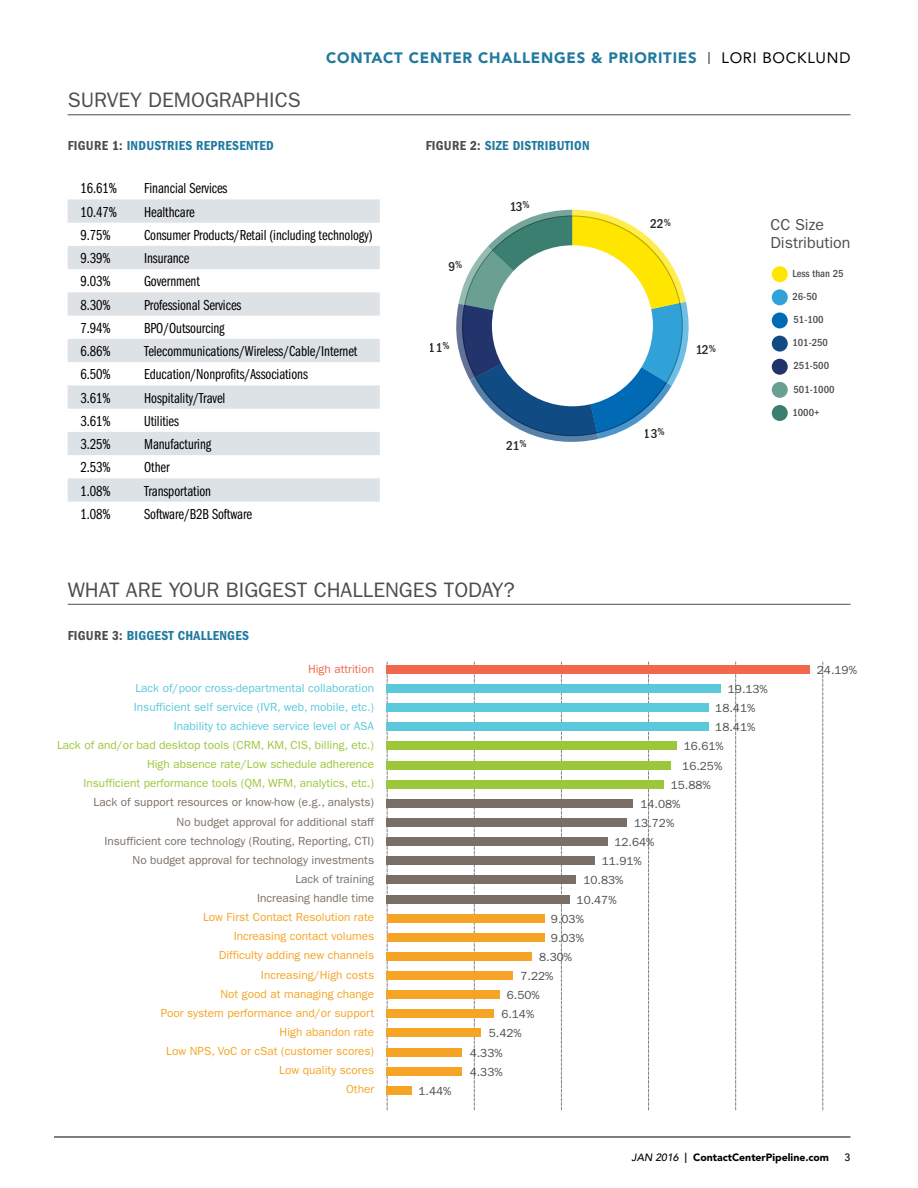
<style>
.page{position:relative;width:918px;height:1188px;background:#fff}
.page>*{position:absolute;margin:0;border:0;box-sizing:border-box;transform-origin:0 0}
.t1{font:21px "Franklin Gothic";color:#4d4d4f}
.t2{font:15.9px/17.2px "Franklin Gothic";color:#4d4d4f}
.t3{font:15px "Franklin Gothic Book Cmpr";letter-spacing:-.005em;color:#000}
.t4{font:900 15px "Avenir";letter-spacing:.05em;color:#21799e}
.t5{font:600 condensed 13.5px "Franklin Gothic";letter-spacing:.02em;color:#21799e}
.t6{font:500 condensed 13.35px "Franklin Gothic";color:#000}
.t7{font:11.7px/19px "Franklin Gothic";color:#f5a425;text-align:right}
.t8{font:11.7px/19px "Franklin Gothic";color:#7a6f66;text-align:right}
.t9{font:11.7px/19px "Franklin Gothic";color:#9cc73b;text-align:right}
.t10{font:11.7px "Franklin Gothic";color:#4d4d4f}
.t11{font:11.7px/19px "Franklin Gothic";color:#5cc8dc;text-align:right}
.t12{font:11.7px "Franklin Gothic";color:#f2684d}
.t13{font:500 condensed 10.65px/23.1px "Franklin Gothic";color:#4d4d4f}
.t14{font:900 10.5px "Avenir";color:#000}
.t15{font:500 10.5px "Avenir";color:#000}
.s1{font-weight:400;font-size:12px;color:#000}
.s2{font-weight:400;color:#000}
.s3{color:#4d4d4f}
.s4{font-weight:500;font-style:italic}
</style>
<div class="page">
<hr style="left:54px;top:1137px;width:796px;height:1px;background:#000">
<svg style="left:68px;top:199px;width:312px;height:303px;fill:#dce2e6"></svg>
<svg style="left:456px;top:210px;width:233px;height:232px"></svg>
<svg style="left:462px;top:216px;width:221px;height:220px"></svg>
<div style="left:492px;top:245px;width:161px;height:161px;background:#fff;border-radius:50%"></div>
<div style="left:772px;top:266px;width:16px;height:16px;background:#ffe600;border-radius:50%"></div>
<div style="left:772px;top:289px;width:16px;height:16px;background:#31a2d7;border-radius:50%"></div>
<div style="left:772px;top:312px;width:16px;height:16px;background:#006ab5;border-radius:50%"></div>
<div style="left:772px;top:336px;width:16px;height:16px;background:#104b84;border-radius:50%"></div>
<div style="left:772px;top:359px;width:16px;height:16px;background:#22346b;border-radius:50%"></div>
<div style="left:772px;top:382px;width:16px;height:16px;background:#69a092;border-radius:50%"></div>
<div style="left:772px;top:405px;width:16px;height:16px;background:#3b7f71;border-radius:50%"></div>
<svg style="left:387px;top:662px;width:1px;height:448px"></svg>
<svg style="left:474px;top:662px;width:1px;height:448px"></svg>
<svg style="left:561px;top:662px;width:1px;height:448px"></svg>
<svg style="left:648px;top:662px;width:1px;height:448px"></svg>
<svg style="left:735px;top:662px;width:1px;height:448px"></svg>
<svg style="left:823px;top:662px;width:1px;height:448px"></svg>
<div style="left:387px;top:1086px;width:25px;height:9px;background:#f5a425"></div>
<div style="left:387px;top:1067px;width:75px;height:9px;background:#f5a425"></div>
<div style="left:387px;top:1048px;width:75px;height:9px;background:#f5a425"></div>
<div style="left:387px;top:1029px;width:94px;height:8px;background:#f5a425"></div>
<div style="left:387px;top:1009px;width:107px;height:9px;background:#f5a425"></div>
<div style="left:387px;top:990px;width:113px;height:9px;background:#f5a425"></div>
<div style="left:387px;top:971px;width:126px;height:9px;background:#f5a425"></div>
<div style="left:387px;top:952px;width:145px;height:9px;background:#f5a425"></div>
<div style="left:387px;top:933px;width:158px;height:9px;background:#f5a425"></div>
<div style="left:387px;top:914px;width:158px;height:9px;background:#f5a425"></div>
<div style="left:387px;top:895px;width:183px;height:8px;background:#7a6f66"></div>
<div style="left:387px;top:875px;width:189px;height:9px;background:#7a6f66"></div>
<div style="left:387px;top:856px;width:208px;height:9px;background:#7a6f66"></div>
<div style="left:387px;top:837px;width:221px;height:9px;background:#7a6f66"></div>
<div style="left:387px;top:818px;width:240px;height:9px;background:#7a6f66"></div>
<div style="left:387px;top:799px;width:246px;height:9px;background:#7a6f66"></div>
<div style="left:387px;top:780px;width:277px;height:9px;background:#9cc73b"></div>
<div style="left:387px;top:761px;width:284px;height:9px;background:#9cc73b"></div>
<div style="left:387px;top:742px;width:290px;height:8px;background:#9cc73b"></div>
<div style="left:387px;top:722px;width:322px;height:9px;background:#5cc8dc"></div>
<div style="left:387px;top:703px;width:322px;height:9px;background:#5cc8dc"></div>
<div style="left:387px;top:684px;width:334px;height:9px;background:#5cc8dc"></div>
<div style="left:387px;top:665px;width:423px;height:9px;background:#f2684d"></div>
<hr style="left:68px;top:115px;width:783px;height:1px;background:#4d4d4f">
<hr style="left:68px;top:604px;width:783px;height:1px;background:#4d4d4f">
<h1 class="t1" style="left:68px;top:88px;width:235px">SURVEY DEMOGRAPHICS</h1>
<p class="t4" style="left:326px;top:48px;width:526px">CONTACT CENTER CHALLENGES &amp; PRIORITIES <span class="s1">|</span> <span class="s2">LORI BOCKLUND</span></p>
<p class="t5" style="left:68px;top:138px;width:208px"><span class="s3">FIGURE 1:</span> INDUSTRIES REPRESENTED</p>
<p class="t5" style="left:426px;top:138px;width:166px"><span class="s3">FIGURE 2:</span> SIZE DISTRIBUTION</p>
<p class="t3" style="left:80px;top:180px;width:38px">16.61%</p>
<p class="t3" style="left:144px;top:180px;width:85px">Financial Services</p>
<p class="t3" style="left:80px;top:204px;width:38px">10.47%</p>
<p class="t3" style="left:144px;top:204px;width:52px">Healthcare</p>
<p class="t3" style="left:80px;top:227px;width:32px">9.75%</p>
<p class="t3" style="left:144px;top:227px;width:230px">Consumer Products/Retail (including technology)</p>
<p class="t3" style="left:80px;top:250px;width:32px">9.39%</p>
<p class="t3" style="left:144px;top:250px;width:47px">Insurance</p>
<p class="t3" style="left:80px;top:273px;width:32px">9.03%</p>
<p class="t3" style="left:144px;top:273px;width:57px">Government</p>
<p class="t3" style="left:80px;top:297px;width:32px">8.30%</p>
<p class="t3" style="left:144px;top:297px;width:99px">Professional Services</p>
<p class="t3" style="left:80px;top:320px;width:32px">7.94%</p>
<p class="t3" style="left:144px;top:320px;width:82px">BPO/Outsourcing</p>
<p class="t3" style="left:80px;top:343px;width:32px">6.86%</p>
<p class="t3" style="left:144px;top:343px;width:215px">Telecommunications/Wireless/Cable/Internet</p>
<p class="t3" style="left:80px;top:366px;width:32px">6.50%</p>
<p class="t3" style="left:144px;top:366px;width:165px">Education/Nonprofits/Associations</p>
<p class="t3" style="left:80px;top:390px;width:32px">3.61%</p>
<p class="t3" style="left:144px;top:390px;width:83px">Hospitality/Travel</p>
<p class="t3" style="left:80px;top:413px;width:32px">3.61%</p>
<p class="t3" style="left:144px;top:413px;width:36px">Utilities</p>
<p class="t3" style="left:80px;top:436px;width:32px">3.25%</p>
<p class="t3" style="left:144px;top:436px;width:69px">Manufacturing</p>
<p class="t3" style="left:80px;top:459px;width:32px">2.53%</p>
<p class="t3" style="left:144px;top:459px;width:27px">Other</p>
<p class="t3" style="left:80px;top:483px;width:32px">1.08%</p>
<p class="t3" style="left:144px;top:483px;width:69px">Transportation</p>
<p class="t3" style="left:80px;top:506px;width:32px">1.08%</p>
<p class="t3" style="left:144px;top:506px;width:109px">Software/B2B Software</p>
<p class="t6" style="left:448px;top:259px;width:16px">9<sup>%</sup></p>
<p class="t6" style="left:429px;top:340px;width:22px">11<sup>%</sup></p>
<p class="t6" style="left:509px;top:199px;width:22px">13<sup>%</sup></p>
<p class="t6" style="left:506px;top:438px;width:22px">21<sup>%</sup></p>
<h1 class="t1" style="left:68px;top:578px;width:449px">WHAT ARE YOUR BIGGEST CHALLENGES TODAY?</h1>
<p class="t5" style="left:68px;top:628px;width:183px"><span class="s3">FIGURE 3:</span> BIGGEST CHALLENGES</p>
<p class="t6" style="left:650px;top:216px;width:22px">22<sup>%</sup></p>
<p class="t6" style="left:644px;top:426px;width:22px">13<sup>%</sup></p>
<p class="t6" style="left:695px;top:342px;width:22px">12<sup>%</sup></p>
<p class="t2" style="left:770px;top:216px;width:82px">CC Size<br>Distribution</p>
<p class="t13" style="left:792px;top:262px;width:53px">Less than 25<br>26-50<br>51-100<br>101-250<br>251-500<br>501-1000<br>1000+</p>
<p class="t12" style="left:308px;top:662px;width:68px">High attrition</p>
<p class="t11" style="left:134px;top:678px;width:242px">Lack of/poor cross-departmental collaboration<br>Insufficient self service (IVR, web, mobile, etc.)<br>Inability to achieve service level or ASA</p>
<p class="t9" style="left:57px;top:736px;width:319px">Lack of and/or bad desktop tools (CRM, KM, CIS, billing, etc.)<br>High absence rate/Low schedule adherence<br>Insufficient performance tools (QM, WFM, analytics, etc.)</p>
<p class="t8" style="left:93px;top:793px;width:282px">Lack of support resources or know-how (e.g., analysts)<br>No budget approval for additional staff<br>Insufficient core technology (Routing, Reporting, CTI)<br>No budget approval for technology investments<br>Lack of training<br>Increasing handle time</p>
<p class="t7" style="left:161px;top:908px;width:215px">Low First Contact Resolution rate<br>Increasing contact volumes<br>Difficulty adding new channels<br>Increasing/High costs<br>Not good at managing change<br>Poor system performance and/or support<br>High abandon rate<br>Low NPS, VoC or cSat (customer scores)<br>Low quality scores<br>Other</p>
<p class="t10" style="left:419px;top:1084px;width:34px">1.44%</p>
<p class="t10" style="left:728px;top:682px;width:42px">19.13%</p>
<p class="t10" style="left:715px;top:701px;width:42px">18.41%</p>
<p class="t10" style="left:715px;top:721px;width:42px">18.41%</p>
<p class="t10" style="left:684px;top:740px;width:42px">16.61%</p>
<p class="t10" style="left:682px;top:759px;width:42px">16.25%</p>
<p class="t10" style="left:671px;top:778px;width:42px">15.88%</p>
<p class="t10" style="left:640px;top:797px;width:42px">14.08%</p>
<p class="t10" style="left:634px;top:816px;width:42px">13.72%</p>
<p class="t10" style="left:614px;top:835px;width:42px">12.64%</p>
<p class="t10" style="left:602px;top:855px;width:42px">11.91%</p>
<p class="t10" style="left:583px;top:874px;width:42px">10.83%</p>
<p class="t10" style="left:577px;top:893px;width:42px">10.47%</p>
<p class="t10" style="left:551px;top:912px;width:34px">9.03%</p>
<p class="t10" style="left:551px;top:931px;width:34px">9.03%</p>
<p class="t10" style="left:539px;top:950px;width:34px">8.30%</p>
<p class="t10" style="left:520px;top:969px;width:34px">7.22%</p>
<p class="t10" style="left:507px;top:989px;width:34px">6.50%</p>
<p class="t10" style="left:501px;top:1008px;width:34px">6.14%</p>
<p class="t10" style="left:489px;top:1027px;width:34px">5.42%</p>
<p class="t10" style="left:470px;top:1046px;width:34px">4.33%</p>
<p class="t10" style="left:470px;top:1065px;width:34px">4.33%</p>
<p class="t10" style="left:817px;top:663px;width:42px">24.19%</p>
<p class="t14" style="left:632px;top:1151px;width:199px"><span class="s4">JAN 2016</span> ❘ ContactCenterPipeline.com</p>
<p class="t15" style="left:845px;top:1151px;width:7px">3</p>
</div>
